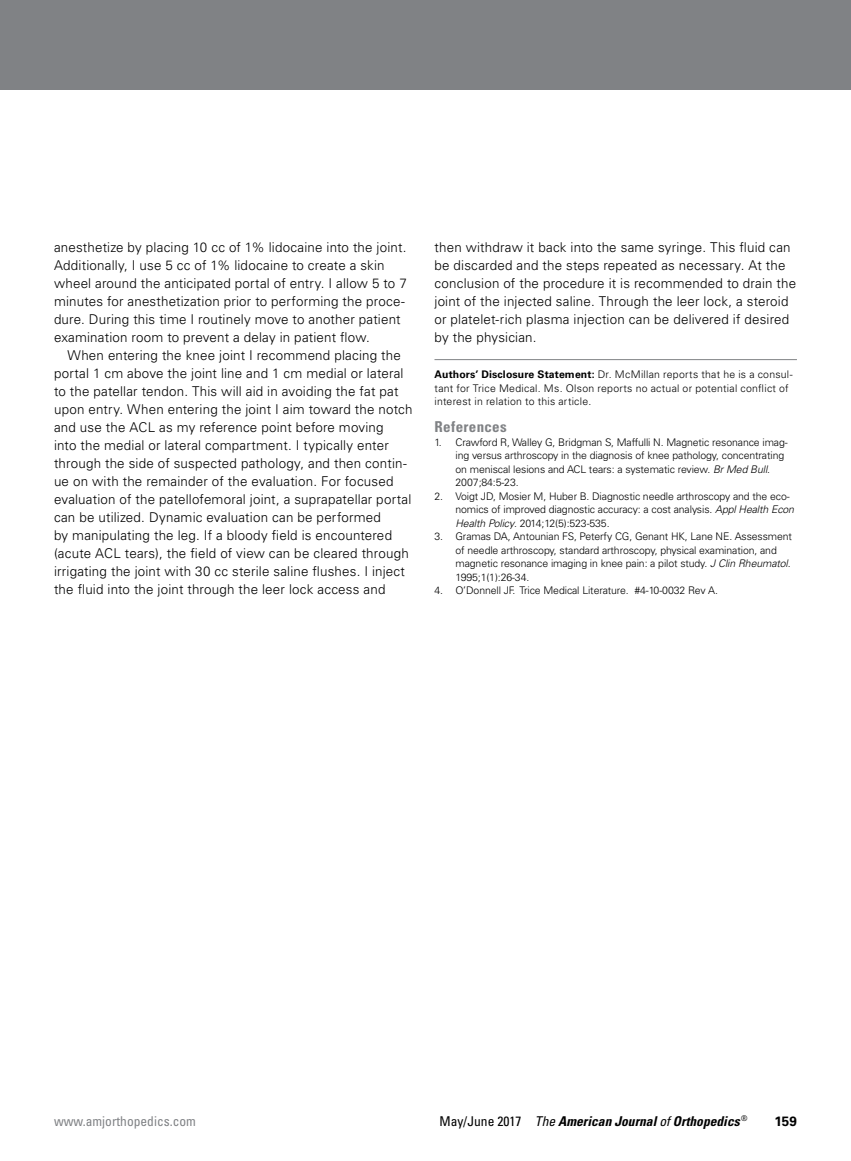
<style>
.page{position:relative;width:851px;height:1161px;background:#fff}
.page>*{position:absolute;margin:0;border:0;box-sizing:border-box;transform-origin:0 0}
.t1{font:700 condensed 15px "Univers LT Std";letter-spacing:.02em;color:#808285}
.t2{font:300 13.5px/18px "Univers LT Std";letter-spacing:.015em;color:#000}
.t3{font:italic 700 condensed 13.5px "Univers LT Std";color:#000}
.t4{font:condensed 13.5px "Univers LT Std";color:#808285}
.t5{font:700 13.5px "Univers LT Std";color:#000}
.t6{font:300 10.5px/13.5px "Univers LT Std";letter-spacing:-.01em;color:#000}
.t7{font:300 10.5px/13.5px "Univers LT Std";letter-spacing:.025em;color:#000}
.s1{font-weight:700}
.s2{font-style:italic}
.s3{font-weight:400;font-style:normal}
.s4{font-weight:400}
</style>
<div class="page">
<div style="left:0;top:0;width:850px;height:90px;background:#808285"></div>
<hr style="left:434px;top:359px;width:362px;height:1px;background:#808285">
<p class="t2" style="left:54px;top:238px;width:354px">anesthetize by placing 10 cc of 1% lidocaine into the joint.<br>Additionally, I use 5 cc of 1% lidocaine to create a skin wheel around the anticipated portal of entry. I allow 5 to 7 minutes for anesthetization prior to performing the proce&shy;dure. During this time I routinely move to another patient examination room to prevent a delay in patient flow.</p>
<p class="t2" style="left:54px;top:346px;width:360px;text-indent:13px">When entering the knee joint I recommend placing the portal 1 cm above the joint line and 1 cm medial or lateral to the patellar tendon. This will aid in avoiding the fat pat upon entry. When entering the joint I aim toward the notch and use the ACL as my reference point before moving<br>into the medial or lateral compartment. I typically enter through the side of suspected pathology, and then contin&shy;ue on with the remainder of the evaluation. For focused evaluation of the patellofemoral joint, a suprapatellar portal can be utilized. Dynamic evaluation can be performed<br>by manipulating the leg. If a bloody field is encountered (acute ACL tears), the field of view can be cleared through irrigating the joint with 30 cc sterile saline flushes. I inject the fluid into the joint through the leer lock access and</p>
<p class="t2" style="left:434px;top:238px;width:363px">then withdraw it back into the same syringe. This fluid can be discarded and the steps repeated as necessary. At the conclusion of the procedure it is recommended to drain the joint of the injected saline. Through the leer lock, a steroid or platelet-rich plasma injection can be delivered if desired by the physician.</p>
<p class="t7" style="left:434px;top:368px;width:360px"><span class="s1">Authors’ Disclosure Statement:</span> Dr. McMillan reports that he is a consul&shy;tant for Trice Medical. Ms. Olson reports no actual or potential conflict of interest in relation to this article.</p>
<p class="t1" style="left:434px;top:417px;width:74px">References</p>
<p class="t6" style="left:455px;top:435px;width:334px;text-indent:-21px">1. Crawford R, Walley G, Bridgman S, Maffulli N. Magnetic resonance imag&shy;ing versus arthroscopy in the diagnosis of knee pathology, concentrating on meniscal lesions and ACL tears: a systematic review. <span class="s2">Br Med Bull</span>.<br>2007;84:5-23.</p>
<p class="t6" style="left:455px;top:489px;width:340px;text-indent:-21px">2. Voigt JD, Mosier M, Huber B. Diagnostic needle arthroscopy and the eco&shy;nomics of improved diagnostic accuracy: a cost analysis. <span class="s2">Appl Health Econ<br>Health Policy</span>. 2014;12(5):523-535.</p>
<p class="t6" style="left:455px;top:530px;width:338px;text-indent:-21px">3. Gramas DA, Antounian FS, Peterfy CG, Genant HK, Lane NE. Assessment of needle arthroscopy, standard arthroscopy, physical examination, and magnetic resonance imaging in knee pain: a pilot study. <span class="s2">J Clin Rheumatol</span>.<br>1995;1(1):26-34.</p>
<p class="t6" style="left:434px;top:584px;width:285px">4. O’Donnell JF. Trice Medical Literature. #4-10-0032 Rev A.</p>
<p class="t4" style="left:54px;top:1112px;width:143px">www.amjorthopedics.com</p>
<p class="t3" style="left:439px;top:1113px;width:309px"><span class="s3">May/June 2017</span> <span class="s4">The</span> American Journal <span class="s4">of</span> Orthopedics <sup>®</sup></p>
<p class="t5" style="left:774px;top:1113px;width:24px">159</p>
</div>
